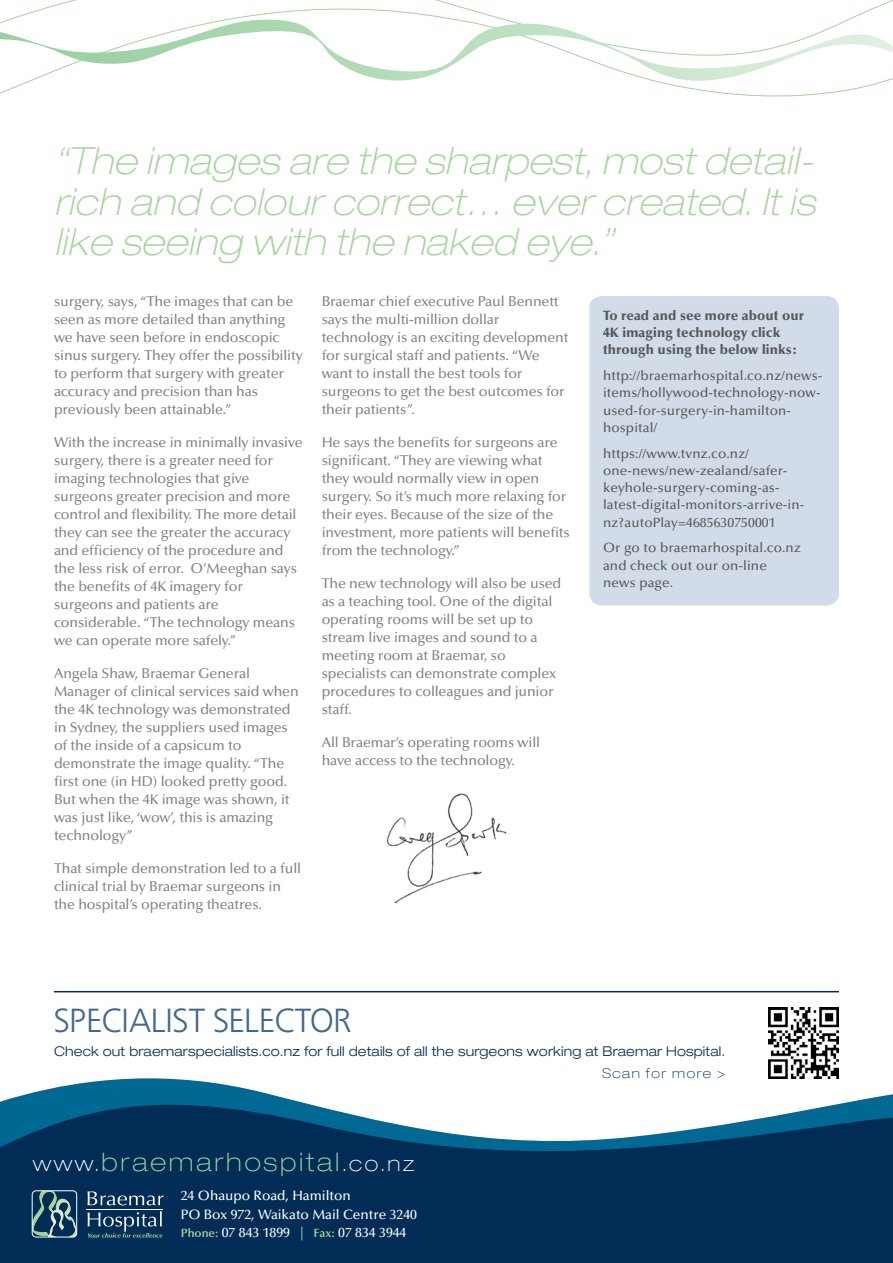
<style>
.page{position:relative;width:893px;height:1263px;background:#fff}
.page>*{position:absolute;margin:0;border:0;box-sizing:border-box;transform-origin:0 0}
.Green_Heading{font:italic 100 expanded 37.5px/40.5px "Helvetica Neue";letter-spacing:.01em;color:#a6d49e;text-align:justify}
.t1{font:33.3px "Bastardus Sans";letter-spacing:-.03em;color:#40688e}
.t2{font:100 expanded 25.65px "Helvetica Neue";letter-spacing:.11em;color:#a6d49e}
.Paragraph_Style{font:500 14.25px/18px "Optima";letter-spacing:-.01em;color:#808285}
.t3{font:500 13.65px/18.8px "Optima";color:#fff}
.Green_Heading-2{font:500 13.5px/17.2px "Optima";letter-spacing:.01em;color:#57585a}
.Paragraph_Style-2{font:300 expanded 13.5px "Helvetica Neue";letter-spacing:.01em;color:#002c55}
.Green_Heading-3{font:900 13.5px/17.2px "Optima";letter-spacing:.01em;color:#57585a}
.t4{font:100 expanded 13.5px "Helvetica Neue";letter-spacing:.11em;color:#002c55}
.s1{font-size:21.3px;color:#fff}
.s2{font-weight:600;font-size:12px;color:#a6d49e}
.s3{color:#a6d49e}
</style>
<div class="page">
<div style="left:0;top:1189px;width:893px;height:74px;background:#002c55"></div>
<svg style="left:0;top:1078px;width:893px;height:111px;fill:#002c55"></svg>
<svg style="left:0;top:0;width:893px;height:97px"></svg>
<svg style="left:0;top:20px;width:893px;height:70px"></svg>
<svg style="left:88px;top:1191px;width:76px;height:14px"></svg>
<svg style="left:88px;top:1211px;width:75px;height:27px;background:#2a506f"></svg>
<hr style="left:86px;top:1209px;width:77px;height:1px;background:#fff">
<svg style="left:32px;top:1191px;width:45px;height:46px;background:#355e70"></svg>
<div style="left:32px;top:1190px;width:45px;height:47px;border:1px solid #fff;border-radius:4px"></div>
<hr style="left:54px;top:991px;width:785px;height:1px;background:#002c55">
<img style="left:768px;top:1008px;width:71px;height:70px">
<div style="left:589px;top:296px;width:250px;height:309px;background:#d2dce8;border-radius:12px"></div>
<img style="left:386px;top:793px;width:121px;height:111px">
<p class="Green_Heading" style="left:54px;top:140px;width:763px">“The images are the sharpest, most detail&shy;rich and colour correct… ever created. It is like seeing with the naked eye.”</p>
<p class="Paragraph_Style" style="left:54px;top:293px;width:250px">surgery, says, “The images that can be seen as more detailed than anything we have seen before in endoscopic sinus surgery. They offer the possibility to perform that surgery with greater accuracy and precision than has previously been attainable.”</p>
<p class="Paragraph_Style" style="left:54px;top:434px;width:250px">With the increase in minimally invasive surgery, there is a greater need for imaging technologies that give surgeons greater precision and more control and flexibility. The more detail they can see the greater the accuracy and efficiency of the procedure and the less risk of error. O’Meeghan says the benefits of 4K imagery for surgeons and patients are considerable. “The technology means we can operate more safely.”</p>
<p class="Paragraph_Style" style="left:54px;top:665px;width:246px">Angela Shaw, Braemar General<br>Manager of clinical services said when the 4K technology was demonstrated in Sydney, the suppliers used images of the inside of a capsicum to demonstrate the image quality. “The first one (in HD) looked pretty good.<br>But when the 4K image was shown, it was just like, ‘wow’, this is amazing technology”</p>
<p class="Paragraph_Style" style="left:54px;top:860px;width:249px">That simple demonstration led to a full clinical trial by Braemar surgeons in the hospital’s operating theatres.</p>
<p class="Paragraph_Style" style="left:322px;top:293px;width:248px">Braemar chief executive Paul Bennett says the multi-million dollar technology is an exciting development for surgical staff and patients. “We want to install the best tools for surgeons to get the best outcomes for their patients”.</p>
<p class="Paragraph_Style" style="left:322px;top:434px;width:250px">He says the benefits for surgeons are significant. “They are viewing what they would normally view in open surgery. So it’s much more relaxing for their eyes. Because of the size of the investment, more patients will benefits from the technology.”</p>
<p class="Paragraph_Style" style="left:322px;top:575px;width:241px">The new technology will also be used as a teaching tool. One of the digital operating rooms will be set up to stream live images and sound to a meeting room at Braemar, so specialists can demonstrate complex procedures to colleagues and junior staff.</p>
<p class="Paragraph_Style" style="left:322px;top:734px;width:220px">All Braemar’s operating rooms will have access to the technology.</p>
<p class="Green_Heading-3" style="left:603px;top:307px;width:202px">To read and see more about our<br>4K imaging technology click through using the below links:</p>
<p class="Green_Heading-2" style="left:603px;top:367px;width:221px">http://braemarhospital.co.nz/news&shy;items/hollywood-technology-now&shy;used-for-surgery-in-hamilton&shy;hospital/</p>
<p class="Green_Heading-2" style="left:603px;top:445px;width:203px">https://www.tvnz.co.nz/ one-news/new-zealand/safer&shy;keyhole-surgery-coming-as&shy;latest-digital-monitors-arrive-in&shy;nz?autoPlay=4685630750001</p>
<p class="Green_Heading-2" style="left:603px;top:539px;width:199px">Or go to braemarhospital.co.nz and check out our on-line news page.</p>
<p class="t1" style="left:54px;top:1001px;width:300px">SPECIALIST SELECTOR</p>
<p class="Paragraph_Style-2" style="left:54px;top:1043px;width:673px">Check out braemarspecialists.co.nz for full details of all the surgeons working at Braemar Hospital.</p>
<h3 class="t2" style="left:33px;top:1146px;width:383px"><span class="s1">www.</span>braemarhospital<span class="s1">.co.nz</span></h3>
<p class="t3" style="left:181px;top:1186px;width:238px">24 Ohaupo Road, Hamilton<br>PO Box 972, Waikato Mail Centre 3240<br><span class="s2">Phone:</span> 07 843 1899 <span class="s3">|</span> <span class="s2">Fax:</span> 07 834 3944</p>
<p class="t4" style="left:602px;top:1065px;width:125px">Scan for more &gt;</p>
</div>
